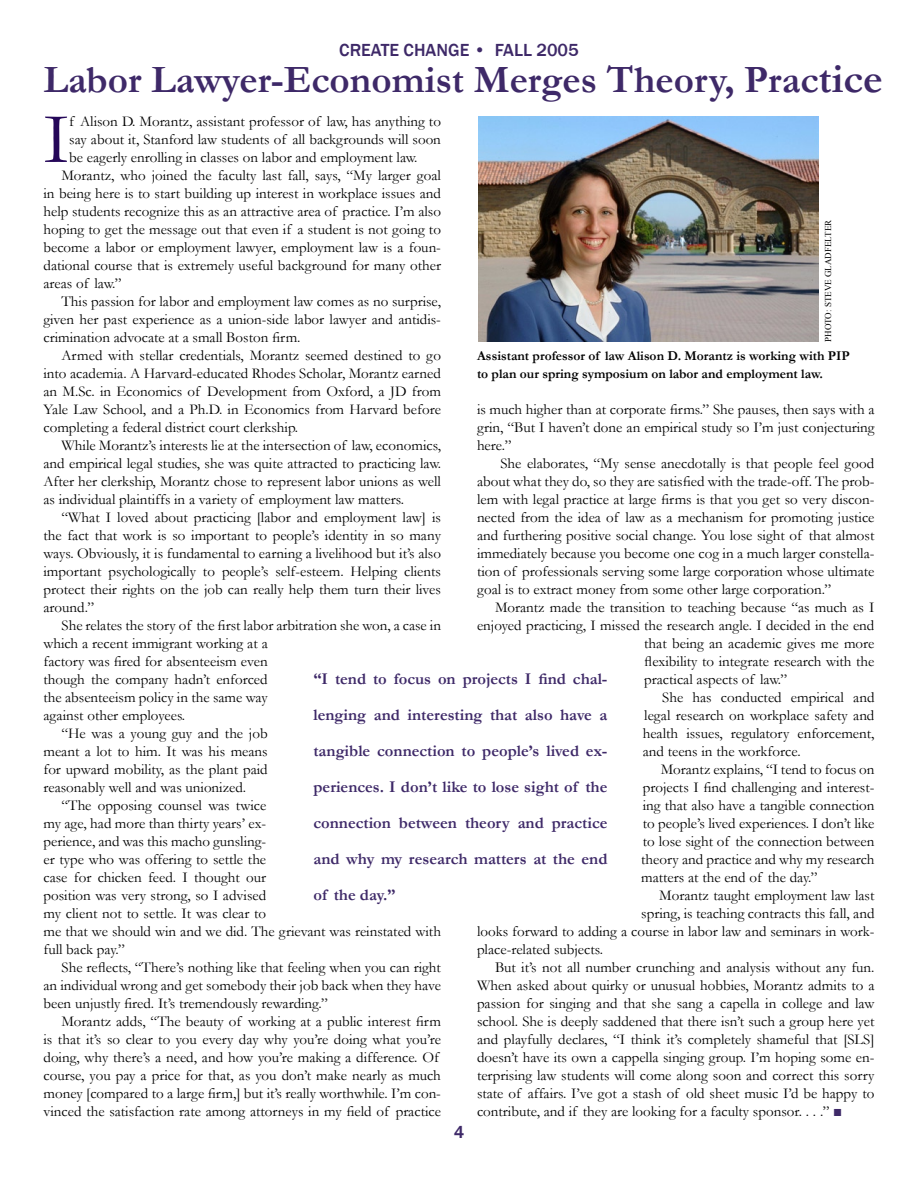
<style>
.page{position:relative;width:918px;height:1188px;background:#fff}
.page>*{position:absolute;margin:0;border:0;box-sizing:border-box;transform-origin:0 0}
.First_Paragraph_of_Text{font:72.75px "Garamond";color:#250759}
.Headline{font:700 39px "Garamond";color:#3e2968}
.Page_header{font:500 18px "Franklin Gothic";color:#3e2968}
.Pull_Quote{font:700 16.5px/36px "Garamond";color:#3e2968;text-align:justify}
.Body_Text{font:15px/18px "Garamond";color:#000;text-align:justify}
.First_Paragraph_of_Text-2{font:15px/18px "Garamond";color:#000;text-align:justify}
.Captions{font:700 13.5px/18px "Garamond";color:#000}
.Photo_byline{font:9px "Times New Roman";color:#000}
.s1{font-size:42px}
.s2{color:#3e2968}
</style>
<div class="page">
<img style="left:478px;top:116px;width:341px;height:226px">
<p class="Page_header" style="left:339px;top:39px;width:241px">CREATE CHANGE • FALL 2005</p>
<p class="Headline" style="left:44px;top:53px;width:841px">Labor Lawyer-Economist Merges Theory, Prac<span class="s1">tice</span></p>
<p class="First_Paragraph_of_Text" style="left:44px;top:90px;width:27px">I</p>
<p class="First_Paragraph_of_Text-2" style="left:69px;top:112px;width:373px">f Alison D. Morantz, assistant professor of law, has anything to say about it, Stanford law students of all backgrounds will soon be eagerly enrolling in classes on labor and employment law.</p>
<p class="Body_Text" style="left:44px;top:166px;width:399px;text-indent:18px">Morantz, who joined the faculty last fall, says, “My larger goal in being here is to start building up interest in workplace issues and help students recognize this as an attractive area of practice. I’m also hoping to get the message out that even if a student is not going to become a labor or employment lawyer, employment law is a foun&shy;dational course that is extremely useful background for many other areas of law.”</p>
<p class="Body_Text" style="left:44px;top:292px;width:399px;text-indent:18px">This passion for labor and employment law comes as no surprise, given her past experience as a union-side labor lawyer and antidis&shy;crimination advocate at a small Boston firm.</p>
<p class="Body_Text" style="left:44px;top:346px;width:399px;text-indent:18px">Armed with stellar credentials, Morantz seemed destined to go into academia. A Harvard-educated Rhodes Scholar, Morantz earned an M.Sc. in Economics of Development from Oxford, a JD from Yale Law School, and a Ph.D. in Economics from Harvard before completing a federal district court clerkship.</p>
<p class="Body_Text" style="left:44px;top:436px;width:399px;text-indent:18px">While Morantz’s interests lie at the intersection of law, economics, and empirical legal studies, she was quite attracted to practicing law.<br>After her clerkship, Morantz chose to represent labor unions as well as individual plaintiffs in a variety of employment law matters.</p>
<p class="Body_Text" style="left:44px;top:508px;width:399px;text-indent:18px">“What I loved about practicing [labor and employment law] is the fact that work is so important to people’s identity in so many ways. Obviously, it is fundamental to earning a livelihood but it’s also important psychologically to people’s self-esteem. Helping clients protect their rights on the job can really help them turn their lives around.”</p>
<p class="Body_Text" style="left:44px;top:616px;width:399px;text-align:left;text-indent:18px">She relates the story of the first labor arbitration she won, a case in which a recent immigrant working at a<br>factory was fired for absenteeism even<br>though the company hadn’t enforced<br>the absenteeism policy in the same way<br>against other employees.</p>
<p class="Body_Text" style="left:44px;top:724px;width:226px;text-indent:18px">“He was a young guy and the job meant a lot to him. It was his means for upward mobility, as the plant paid reasonably well and was unionized.</p>
<p class="Body_Text" style="left:44px;top:796px;width:399px;text-align:left;text-indent:18px">“The opposing counsel was twice<br>my age, had more than thirty years’ ex-<br>perience, and was this macho gunsling-<br>er type who was offering to settle the<br>case for chicken feed. I thought our<br>position was very strong, so I advised<br>my client not to settle. It was clear to<br>me that we should win and we did. The grievant was reinstated with full back pay.”</p>
<p class="Body_Text" style="left:44px;top:958px;width:399px;text-indent:18px">She reflects, “There’s nothing like that feeling when you can right an individual wrong and get somebody their job back when they have been unjustly fired. It’s tremendously rewarding.”</p>
<p class="Body_Text" style="left:44px;top:1012px;width:399px;text-align:left;text-indent:18px">Morantz adds, “The beauty of working at a public interest firm is that it’s so clear to you every day why you’re doing what you’re doing, why there’s a need, and how you’re making a difference. Of course, you pay a price for that, as you don’t make nearly as much money [compared to a large firm,] but it’s really worthwhile. I’m con&shy;vinced the satisfaction rate among attorneys in my field of practice</p>
<p class="Photo_byline" style="left:822px;top:342px;width:124px;rotate:-90deg">PHOTO: STEVE GLADFELTER</p>
<p class="Captions" style="left:477px;top:347px;width:374px">Assistant professor of law Alison D. Morantz is working with PIP to plan our spring symposium on labor and employment law.</p>
<p class="Body_Text" style="left:477px;top:400px;width:399px">is much higher than at corporate firms.” She pauses, then says with a grin, “But I haven’t done an empirical study so I’m just conjecturing here.”</p>
<p class="Body_Text" style="left:477px;top:454px;width:399px;text-indent:23px">She elaborates, “My sense anecdotally is that people feel good about what they do, so they are satisfied with the trade-off. The prob&shy;lem with legal practice at large firms is that you get so very discon&shy;nected from the idea of law as a mechanism for promoting justice and furthering positive social change. You lose sight of that almost immediately because you become one cog in a much larger constella&shy;tion of professionals serving some large corporation whose ultimate goal is to extract money from some other large corporation.”</p>
<p class="Body_Text" style="left:495px;top:598px;width:381px">Morantz made the transition to teaching because “as much as I</p>
<p class="Body_Text" style="left:477px;top:616px;width:399px">enjoyed practicing, I missed the research angle. I decided in the end</p>
<p class="Body_Text" style="left:644px;top:634px;width:232px">that being an academic gives me more</p>
<p class="Body_Text" style="left:644px;top:652px;width:232px">flexibility to integrate research with the</p>
<p class="Body_Text" style="left:644px;top:670px;width:145px">practical aspects of law.”</p>
<p class="Body_Text" style="left:643px;top:688px;width:233px;text-indent:20px">She has conducted empirical and legal research on workplace safety and health issues, regulatory enforcement, and teens in the workforce.</p>
<p class="Body_Text" style="left:641px;top:760px;width:235px;text-indent:20px">Morantz explains, “I tend to focus on projects I find challenging and interest&shy;ing that also have a tangible connection to people’s lived experiences. I don’t like to lose sight of the connection between theory and practice and why my research matters at the end of the day.”</p>
<p class="Body_Text" style="left:659px;top:886px;width:217px">Morantz taught employment law last</p>
<p class="Body_Text" style="left:641px;top:904px;width:235px">spring, is teaching contracts this fall, and</p>
<p class="Body_Text" style="left:477px;top:922px;width:399px">looks forward to adding a course in labor law and seminars in work-</p>
<p class="Body_Text" style="left:477px;top:940px;width:127px">place-related subjects.</p>
<p class="Body_Text" style="left:477px;top:958px;width:399px;text-indent:18px">But it’s not all number crunching and analysis without any fun.<br>When asked about quirky or unusual hobbies, Morantz admits to a passion for singing and that she sang a capella in college and law school. She is deeply saddened that there isn’t such a group here yet and playfully declares, “I think it’s completely shameful that [SLS] doesn’t have its own a cappella singing group. I’m hoping some en&shy;terprising law students will come along soon and correct this sorry state of affairs. I’ve got a stash of old sheet music I’d be happy to contribute, and if they are looking for a faculty sponsor. . . .” <span class="s2">■</span></p>
<p class="Pull_Quote" style="left:314px;top:661px;width:295px">“I tend to focus on projects I find chal&shy;lenging and interesting that also have a tangible connection to people’s lived ex&shy;periences. I don’t like to lose sight of the connection between theory and practice and why my research matters at the end of the day.”</p>
<p class="Page_header" style="left:454px;top:1120px;width:12px">4</p>
</div>
